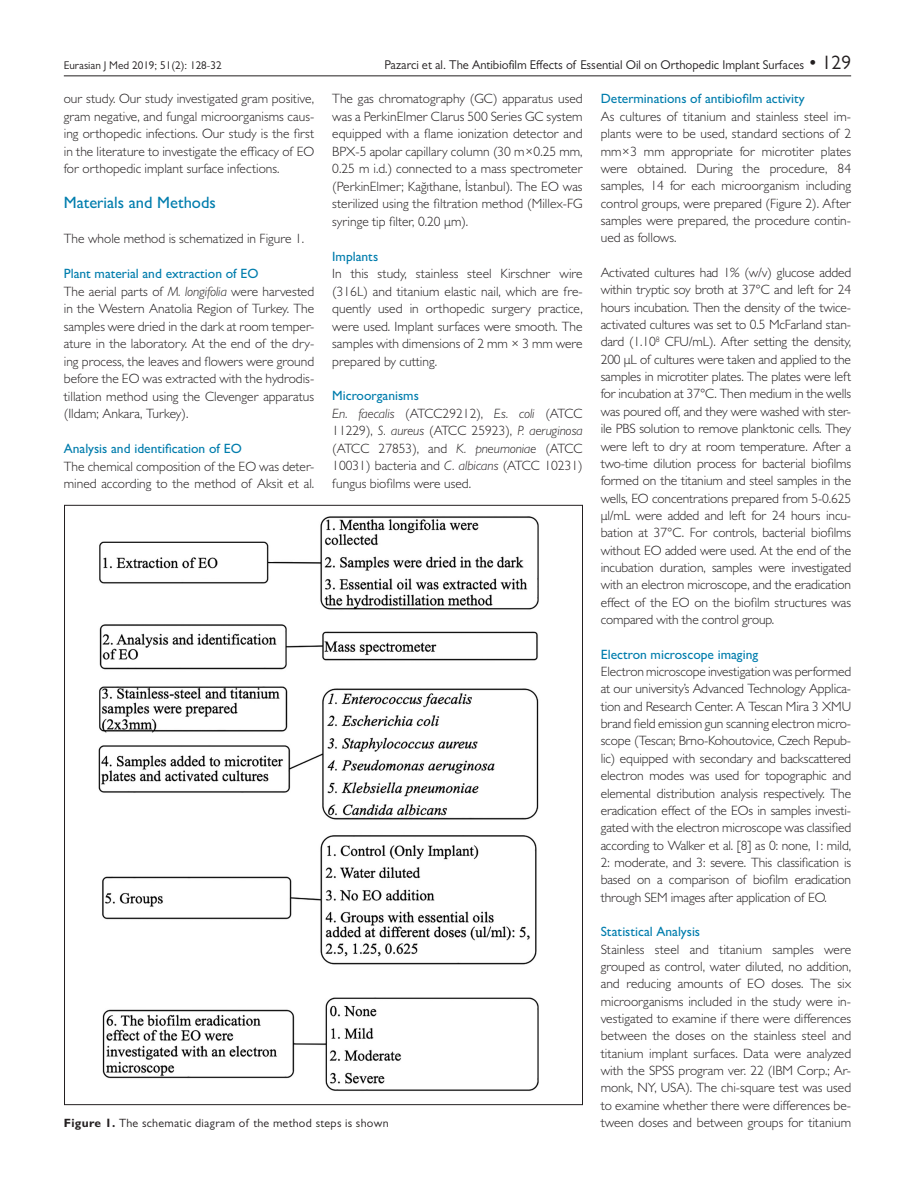
<style>
.page{position:relative;width:915px;height:1191px;background:#fff}
.page>*{position:absolute;margin:0;border:0;box-sizing:border-box;transform-origin:0 0}
.t1{font:500 16.5px "Gill Sans MT Pro";color:#007dad}
.t2{font:300 13.5px/17.4px "Gill Sans MT Pro";color:#231f20;text-align:justify}
.t3{font:500 13.5px "Gill Sans MT Pro";color:#007dad}
.t4{font:12.75px "Gill Sans MT Pro";color:#231f20}
.t5{font:12px "Gill Sans MT Pro";letter-spacing:.025em;color:#231f20}
.t6{font:11.25px "Gill Sans MT Pro";color:#231f20}
.s1{font-size:19.5px}
.s2{font-style:italic}
.s3{font-weight:700}
</style>
<div class="page">
<img style="left:98px;top:516px;width:441px;height:575px">
<hr style="left:64px;top:76px;width:786px;height:1px;background:#231f20">
<p class="t6" style="left:64px;top:59px;width:159px">Eurasian J Med 2019; 51(2): 128-32</p>
<p class="t4" style="left:384px;top:58px;width:468px">Pazarci et al. The Antibiofilm Effects of Essential Oil on Orthopedic Implant Surfaces <span class="s1">• 129</span></p>
<p class="t2" style="left:64px;top:90px;width:252px">our study. Our study investigated gram positive, gram negative, and fungal microorganisms caus&shy;ing orthopedic infections. Our study is the first in the literature to investigate the efficacy of EO for orthopedic implant surface infections.</p>
<p class="t1" style="left:64px;top:193px;width:153px">Materials and Methods</p>
<p class="t2" style="left:64px;top:230px;width:242px">The whole method is schematized in Figure 1.</p>
<p class="t3" style="left:64px;top:266px;width:196px">Plant material and extraction of EO</p>
<p class="t2" style="left:64px;top:282px;width:252px">The aerial parts of <span class="s2">M. longifolia</span> were harvested in the Western Anatolia Region of Turkey. The samples were dried in the dark at room temper&shy;ature in the laboratory. At the end of the dry&shy;ing process, the leaves and flowers were ground before the EO was extracted with the hydrodis&shy;tillation method using the Clevenger apparatus (Ildam; Ankara, Turkey).</p>
<p class="t3" style="left:64px;top:440px;width:180px">Analysis and identification of EO</p>
<p class="t2" style="left:64px;top:457px;width:252px">The chemical composition of the EO was deter&shy;mined according to the method of Aksit et al.</p>
<p class="t2" style="left:332px;top:90px;width:252px">The gas chromatography (GC) apparatus used was a PerkinElmer Clarus 500 Series GC system equipped with a flame ionization detector and BPX-5 apolar capillary column (30 m×0.25 mm, 0.25 m i.d.) connected to a mass spectrometer (PerkinElmer; Kağıthane, İstanbul). The EO was sterilized using the filtration method (Millex-FG syringe tip filter, 0.20 μm).</p>
<p class="t3" style="left:332px;top:248px;width:47px">Implants</p>
<p class="t2" style="left:332px;top:265px;width:252px">In this study, stainless steel Kirschner wire (316L) and titanium elastic nail, which are fre&shy;quently used in orthopedic surgery practice, were used. Implant surfaces were smooth. The samples with dimensions of 2 mm × 3 mm were prepared by cutting.</p>
<p class="t3" style="left:332px;top:388px;width:88px">Microorganisms</p>
<p class="t2" style="left:332px;top:404px;width:252px"><span class="s2">En. faecalis</span> (ATCC29212), <span class="s2">Es. coli</span> (ATCC 11229), <span class="s2">S. aureus</span> (ATCC 25923), <span class="s2">P. aeruginosa </span>(ATCC 27853), and <span class="s2">K. pneumoniae</span> (ATCC 10031) bacteria and <span class="s2">C. albicans</span> (ATCC 10231) fungus biofilms were used.</p>
<p class="t3" style="left:600px;top:91px;width:205px">Determinations of antibiofilm activity</p>
<p class="t2" style="left:600px;top:107px;width:252px">As cultures of titanium and stainless steel im&shy;plants were to be used, standard sections of 2 mm×3 mm appropriate for microtiter plates were obtained. During the procedure, 84 samples, 14 for each microorganism including control groups, were prepared (Figure 2). After samples were prepared, the procedure contin&shy;ued as follows.</p>
<p class="t2" style="left:600px;top:263px;width:252px">Activated cultures had 1% (w/v) glucose added within tryptic soy broth at 37°C and left for 24 hours incubation. Then the density of the twice&shy;activated cultures was set to 0.5 McFarland stan&shy;dard (1.10<sup>8</sup> CFU/mL). After setting the density, 200 µL of cultures were taken and applied to the samples in microtiter plates. The plates were left for incubation at 37°C. Then medium in the wells was poured off, and they were washed with ster&shy;ile PBS solution to remove planktonic cells. They were left to dry at room temperature. After a two-time dilution process for bacterial biofilms formed on the titanium and steel samples in the wells, EO concentrations prepared from 5-0.625 µl/mL were added and left for 24 hours incu&shy;bation at 37°C. For controls, bacterial biofilms without EO added were used. At the end of the incubation duration, samples were investigated with an electron microscope, and the eradication effect of the EO on the biofilm structures was compared with the control group.</p>
<p class="t3" style="left:600px;top:646px;width:159px">Electron microscope imaging</p>
<p class="t2" style="left:600px;top:662px;width:252px">Electron microscope investigation was performed at our university’s Advanced Technology Applica&shy;tion and Research Center. A Tescan Mira 3 XMU brand field emission gun scanning electron micro&shy;scope (Tescan; Brno-Kohoutovice, Czech Repub&shy;lic) equipped with secondary and backscattered electron modes was used for topographic and elemental distribution analysis respectively. The eradication effect of the EOs in samples investi&shy;gated with the electron microscope was classified according to Walker et al. [8] as 0: none, 1: mild, 2: moderate, and 3: severe. This classification is based on a comparison of biofilm eradication through SEM images after application of EO.</p>
<p class="t3" style="left:600px;top:923px;width:101px">Statistical Analysis</p>
<p class="t2" style="left:600px;top:940px;width:252px">Stainless steel and titanium samples were grouped as control, water diluted, no addition, and reducing amounts of EO doses. The six microorganisms included in the study were in&shy;vestigated to examine if there were differences between the doses on the stainless steel and titanium implant surfaces. Data were analyzed with the SPSS program ver. 22 (IBM Corp.; Ar&shy;monk, NY, USA). The chi-square test was used to examine whether there were differences be-</p>
<p class="t5" style="left:64px;top:1116px;width:326px"><span class="s3">Figure 1.</span> The schematic diagram of the method steps is shown</p>
<p class="t2" style="left:600px;top:1113px;width:252px">tween doses and between groups for titanium</p>
</div>
